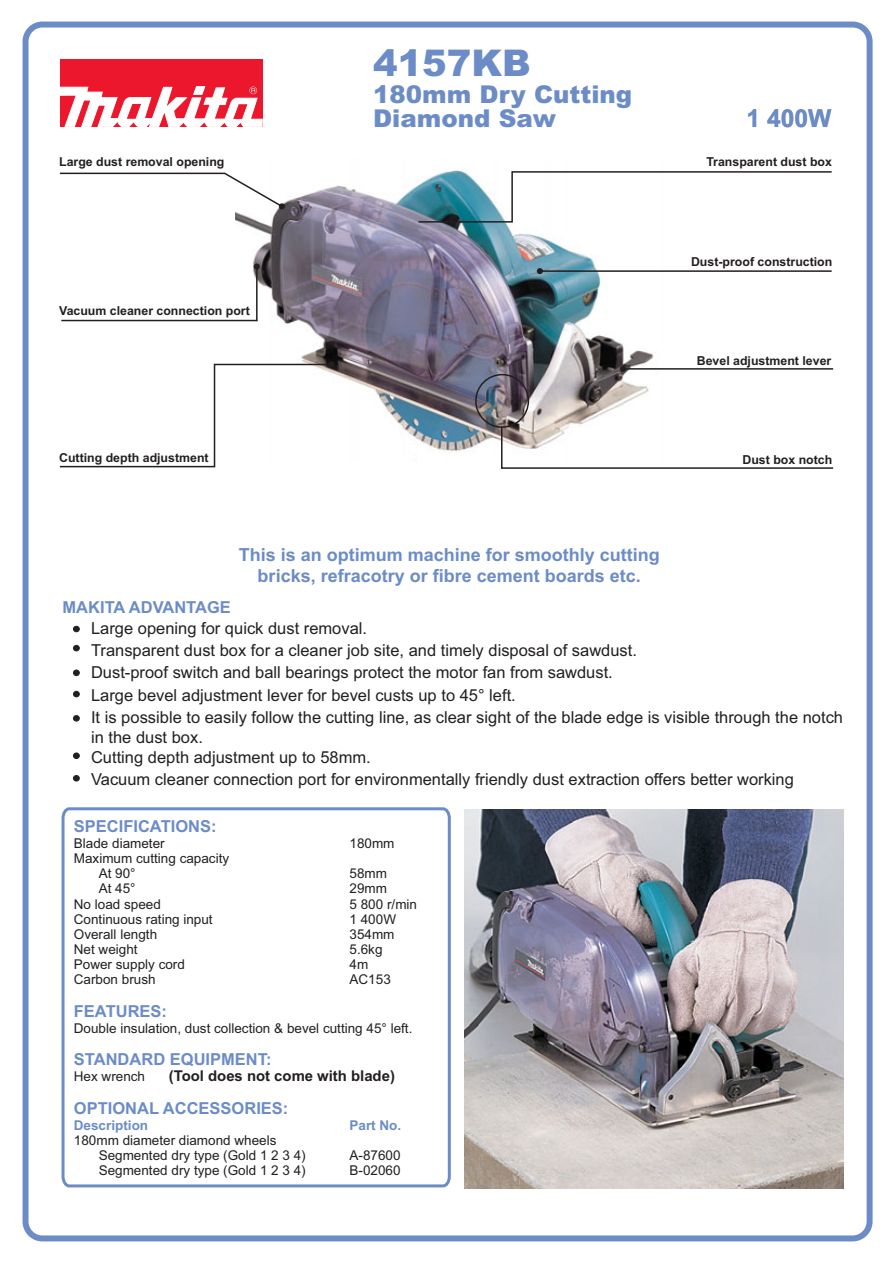
<style>
.page{position:relative;width:893px;height:1263px;background:#fff}
.page>*{position:absolute;margin:0;border:0;box-sizing:border-box;transform-origin:0 0}
.t1{font:900 36.75px "Arial";color:#6c8cc7}
.t2{font:700 24.75px "Arial";color:#6c8cc7}
.t3{font:900 24.6px/24.2px "Arial";color:#6c8cc7}
.t4{font:700 18px/20.1px "Arial";color:#6c8cc7;text-align:center}
.t5{font:16.5px/22.2px "Arial";color:#231f20}
.t6{font:700 16.5px "Arial";color:#6c8cc7}
.t7{font:700 14.85px "Arial";color:#231f20}
.t8{font:13.5px/15.1px "Arial";color:#231f20}
.t9{font:700 13.5px "Arial";color:#6c8cc7}
.t10{font:700 12.3px "Arial";color:#231f20}
.s1{font-weight:700;color:#6c8cc7}
.s2{font-family:"Blackoak Std";font-weight:700}
</style>
<div class="page">
<img style="left:236px;top:185px;width:418px;height:267px">
<div style="left:23px;top:22px;width:850px;height:1219px;border:6px solid #6c8cc7;border-radius:17px"></div>
<div style="left:60px;top:60px;width:202px;height:67px;background:#ec172d"></div>
<svg style="left:60px;top:86px;width:203px;height:41px"></svg>
<svg style="left:61px;top:807px;width:390px;height:381px"></svg>
<svg style="left:60px;top:173px;width:225px;height:36px"></svg>
<svg style="left:61px;top:263px;width:199px;height:58px"></svg>
<svg style="left:60px;top:361px;width:275px;height:106px"></svg>
<svg style="left:417px;top:170px;width:415px;height:53px"></svg>
<svg style="left:537px;top:268px;width:295px;height:6px"></svg>
<svg style="left:620px;top:366px;width:213px;height:6px"></svg>
<svg style="left:500px;top:425px;width:334px;height:44px"></svg>
<div style="left:475px;top:374px;width:54px;height:54px;border:2px solid #231f20;border-radius:50%"></div>
<img style="left:464px;top:809px;width:379px;height:380px">
<svg style="left:73px;top:626px;width:6px;height:6px"></svg>
<svg style="left:73px;top:645px;width:6px;height:6px"></svg>
<svg style="left:73px;top:670px;width:6px;height:6px"></svg>
<svg style="left:73px;top:691px;width:6px;height:6px"></svg>
<svg style="left:73px;top:715px;width:6px;height:6px"></svg>
<svg style="left:73px;top:753px;width:6px;height:6px"></svg>
<svg style="left:73px;top:775px;width:6px;height:6px"></svg>
<h1 class="t1" style="left:373px;top:49px;width:159px">4157KB</h1>
<h3 class="t3" style="left:373px;top:84px;width:261px">180mm Dry Cutting<br>Diamond Saw</h3>
<h2 class="t2" style="left:746px;top:109px;width:87px">1 400W</h2>
<p class="t10" style="left:59px;top:157px;width:167px">Large dust removal opening</p>
<p class="t10" style="left:706px;top:157px;width:127px">Transparent dust box</p>
<p class="t10" style="left:59px;top:306px;width:192px">Vacuum cleaner connection port</p>
<p class="t10" style="left:691px;top:257px;width:143px">Dust-proof construction</p>
<p class="t10" style="left:697px;top:356px;width:136px">Bevel adjustment lever</p>
<p class="t10" style="left:59px;top:452px;width:151px">Cutting depth adjustment</p>
<p class="t4" style="left:239px;top:547px;width:423px">This is an optimum machine for smoothly cutting bricks, refracotry or fibre cement boards etc.</p>
<p class="t10" style="left:742px;top:455px;width:91px">Dust box notch</p>
<p class="t5" style="left:63px;top:599px;width:306px;line-height:20.5px"><span class="s1">MAKITA ADVANTAGE<br></span><span class="s2">!</span> Large opening for quick dust removal.</p>
<p class="t5" style="left:63px;top:641px;width:782px"><span class="s2">!</span> Transparent dust box for a cleaner job site, and timely disposal of sawdust.<br><span class="s2">!</span> Dust-proof switch and ball bearings protect the motor fan from sawdust.<br><span class="s2">!</span> Large bevel adjustment lever for bevel custs up to 45° left.<br><span class="s2">!</span> It is possible to easily follow the cutting line, as clear sight of the blade edge is visible through the notch</p>
<p class="t5" style="left:63px;top:728px;width:310px;line-height:20.5px;text-indent:29px">in the dust box.<br><span class="s2">!</span> Cutting depth adjustment up to 58mm.</p>
<p class="t5" style="left:63px;top:770px;width:733px"><span class="s2">!</span> Vacuum cleaner connection port for environmentally friendly dust extraction offers better working</p>
<p class="t6" style="left:74px;top:820px;width:144px">SPECIFICATIONS:</p>
<p class="t8" style="left:74px;top:837px;width:92px">Blade diameter</p>
<p class="t8" style="left:350px;top:837px;width:47px">180mm</p>
<p class="t8" style="left:99px;top:852px;width:132px;text-indent:-25px">Maximum cutting capacity<br>At 90°</p>
<p class="t8" style="left:350px;top:867px;width:39px">58mm</p>
<p class="t8" style="left:99px;top:882px;width:38px">At 45°</p>
<p class="t8" style="left:350px;top:882px;width:39px">29mm</p>
<p class="t8" style="left:74px;top:897px;width:89px">No load speed</p>
<p class="t8" style="left:350px;top:897px;width:69px">5 800 r/min</p>
<p class="t8" style="left:74px;top:912px;width:140px">Continuous rating input</p>
<p class="t8" style="left:350px;top:912px;width:48px">1 400W</p>
<p class="t8" style="left:74px;top:927px;width:85px">Overall length</p>
<p class="t8" style="left:350px;top:927px;width:47px">354mm</p>
<p class="t8" style="left:74px;top:943px;width:65px">Net weight</p>
<p class="t8" style="left:350px;top:943px;width:35px">5.6kg</p>
<p class="t8" style="left:74px;top:958px;width:113px">Power supply cord</p>
<p class="t8" style="left:350px;top:958px;width:20px">4m</p>
<p class="t8" style="left:74px;top:973px;width:83px">Carbon brush</p>
<p class="t8" style="left:350px;top:973px;width:43px">AC153</p>
<p class="t6" style="left:74px;top:1005px;width:95px">FEATURES:</p>
<p class="t8" style="left:74px;top:1021px;width:340px">Double insulation, dust collection &amp; bevel cutting 45° left.</p>
<p class="t6" style="left:74px;top:1053px;width:199px">STANDARD EQUIPMENT:</p>
<p class="t8" style="left:74px;top:1070px;width:73px">Hex wrench</p>
<p class="t6" style="left:74px;top:1102px;width:216px">OPTIONAL ACCESSORIES:</p>
<p class="t9" style="left:74px;top:1120px;width:76px">Description</p>
<p class="t9" style="left:350px;top:1120px;width:53px">Part No.</p>
<p class="t8" style="left:99px;top:1134px;width:209px;text-indent:-25px">180mm diameter diamond wheels<br>Segmented dry type (Gold 1 2 3 4)</p>
<p class="t7" style="left:169px;top:1070px;width:228px">(Tool does not come with blade)</p>
<p class="t8" style="left:350px;top:1149px;width:53px">A-87600</p>
<p class="t8" style="left:99px;top:1164px;width:209px">Segmented dry type (Gold 1 2 3 4)</p>
<p class="t8" style="left:350px;top:1164px;width:53px">B-02060</p>
</div>
